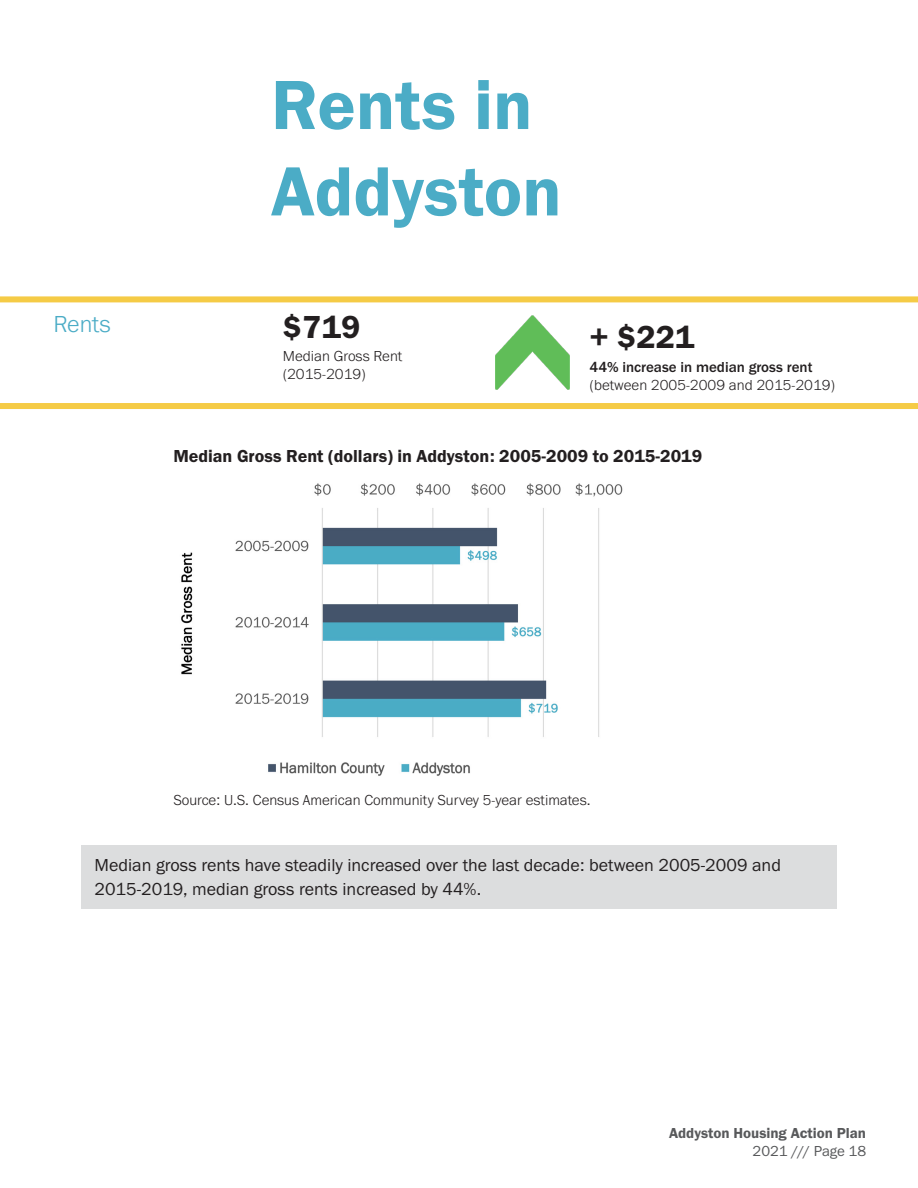
<style>
.page{position:relative;width:918px;height:1188px;background:#fff}
.page>*{position:absolute;margin:0;border:0;box-sizing:border-box;transform-origin:0 0}
.section_header{font:72px/86.4px "Franklin Gothic URW Dem";color:#4bacc6}
.callout{font:33px "Franklin Gothic URW Dem";color:#231f20}
.subheader{font:300 24px "Franklin Gothic URW";color:#4bacc6}
.body_copy_in_box{font:18px/24px "Franklin Gothic URW Boo";color:#231f20}
.table_title{font:18px "Franklin Gothic URW Dem";color:#231f20}
.callout_detail_and_s{font:300 15px/18px "Franklin Gothic URW";color:#231f20}
.t1{font:15px "Franklin Gothic URW Dem";color:#58595b}
.t2{font:15px "Franklin Gothic URW Boo";color:#58595b}
.s1{font-weight:500}
</style>
<div class="page">
<div style="left:81px;top:846px;width:756px;height:63px;background:#dcddde"></div>
<div style="left:0;top:403px;width:918px;height:6px;background:#f5cb46"></div>
<div style="left:0;top:296px;width:918px;height:6px;background:#f5cb46"></div>
<img style="left:496px;top:316px;width:73px;height:74px">
<img style="left:181px;top:483px;width:442px;height:293px">
<p class="section_header" style="left:271px;top:61px;width:292px">Rents in<br>Addyston</p>
<p class="callout" style="left:283px;top:307px;width:79px">$719</p>
<p class="callout_detail_and_s" style="left:283px;top:347px;width:121px">Median Gross Rent (2015-2019)</p>
<p class="subheader" style="left:53px;top:309px;width:59px">Rents</p>
<p class="callout" style="left:590px;top:317px;width:107px">+ $221</p>
<p class="callout_detail_and_s" style="left:590px;top:357px;width:247px"><span class="s1">44% increase in median gross rent </span>(between 2005-2009 and 2015-2019)</p>
<p class="table_title" style="left:173px;top:444px;width:531px">Median Gross Rent (dollars) in Addyston: 2005-2009 to 2015-2019</p>
<p class="callout_detail_and_s" style="left:173px;top:791px;width:419px">Source: U.S. Census American Community Survey 5-year estimates.</p>
<p class="body_copy_in_box" style="left:94px;top:853px;width:688px">Median gross rents have steadily increased over the last decade: between 2005-2009 and<br>2015-2019, median gross rents increased by 44%.</p>
<p class="t1" style="left:669px;top:1123px;width:198px">Addyston Housing Action Plan</p>
<p class="t2" style="left:753px;top:1141px;width:115px">2021 /// Page 18</p>
</div>
